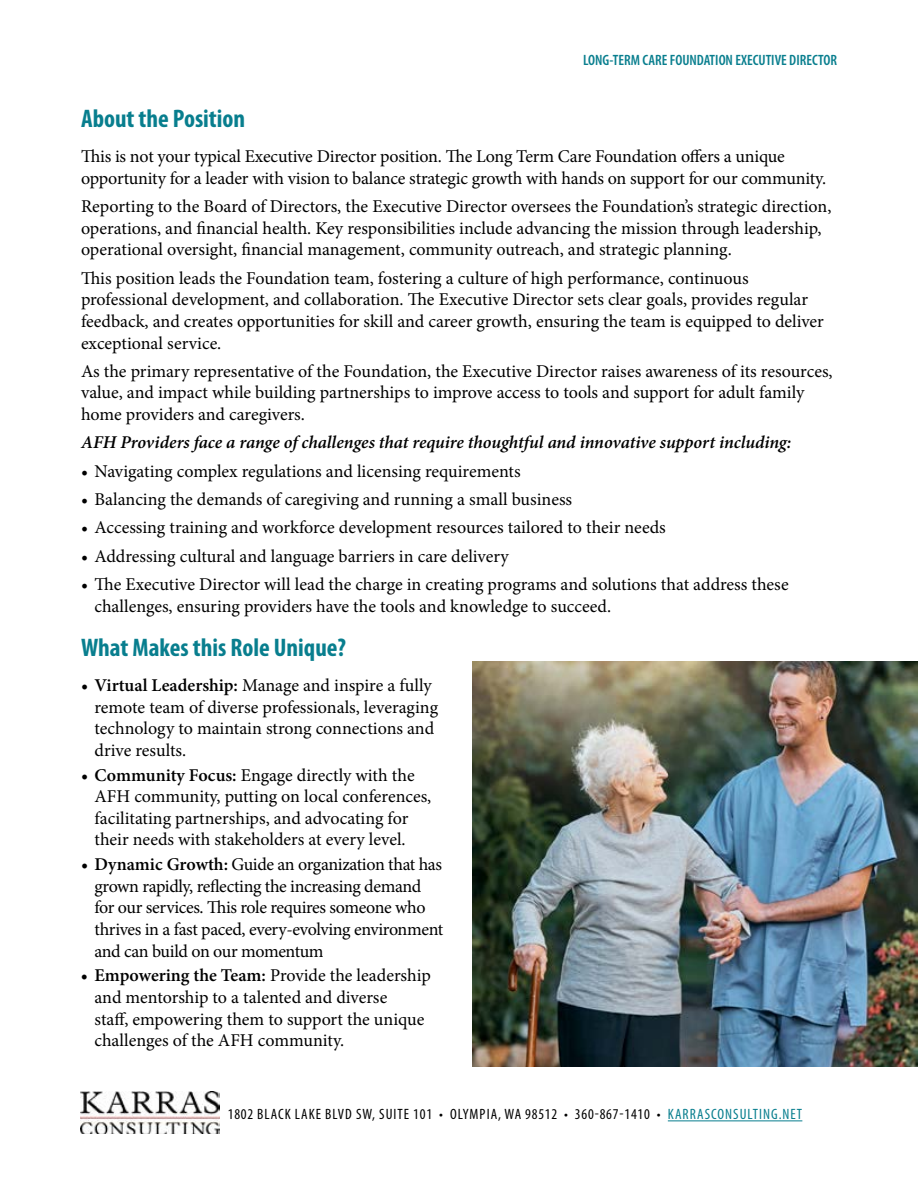
<style>
.page{position:relative;width:918px;height:1188px;background:#fff}
.page>*{position:absolute;margin:0;border:0;box-sizing:border-box;transform-origin:0 0}
.t1{font:700 condensed 25.5px "Myriad Pro";color:#087e8e}
.t2{font:18px/21.6px "Minion Pro";letter-spacing:-.005em;color:#000}
.t3{font:italic 600 18px "Minion Pro";letter-spacing:-.005em;color:#000}
.t4{font:condensed 15px "Myriad Pro";letter-spacing:.07em;color:#000}
.t5{font:600 condensed 15px "Myriad Pro";color:#087e8e}
.s1{font-weight:600}
.s2{color:#087e8e}
</style>
<div class="page">
<img style="left:81px;top:1091px;width:139px;height:43px">
<hr style="left:668px;top:1121px;width:134px;height:1px;background:#087e8e">
<img style="left:472px;top:662px;width:446px;height:404px">
<p class="t5" style="left:583px;top:52px;width:255px">LONG-TERM CARE FOUNDATION EXECUTIVE DIRECTOR</p>
<h1 class="t1" style="left:81px;top:103px;width:166px">About the Position</h1>
<p class="t2" style="left:81px;top:146px;width:747px">This is not your typical Executive Director position. The Long Term Care Foundation offers a unique opportunity for a leader with vision to balance strategic growth with hands on support for our community.</p>
<p class="t2" style="left:81px;top:196px;width:752px">Reporting to the Board of Directors, the Executive Director oversees the Foundation’s strategic direction, operations, and financial health. Key responsibilities include advancing the mission through leadership, operational oversight, financial management, community outreach, and strategic planning.</p>
<p class="t2" style="left:81px;top:267px;width:744px">This position leads the Foundation team, fostering a culture of high performance, continuous professional development, and collaboration. The Executive Director sets clear goals, provides regular feedback, and creates opportunities for skill and career growth, ensuring the team is equipped to deliver exceptional service.</p>
<p class="t2" style="left:81px;top:360px;width:753px">As the primary representative of the Foundation, the Executive Director raises awareness of its resources, value, and impact while building partnerships to improve access to tools and support for adult family home providers and caregivers.</p>
<p class="t3" style="left:81px;top:430px;width:712px">AFH Providers face a range of challenges that require thoughtful and innovative support including:</p>
<p class="t2" style="left:81px;top:460px;width:441px">• Navigating complex regulations and licensing requirements</p>
<p class="t2" style="left:81px;top:489px;width:493px">• Balancing the demands of caregiving and running a small business</p>
<p class="t2" style="left:81px;top:517px;width:586px">• Accessing training and workforce development resources tailored to their needs</p>
<p class="t2" style="left:81px;top:545px;width:429px">• Addressing cultural and language barriers in care delivery</p>
<p class="t2" style="left:94px;top:574px;width:696px;text-indent:-14px">• The Executive Director will lead the charge in creating programs and solutions that address these challenges, ensuring providers have the tools and knowledge to succeed.</p>
<h1 class="t1" style="left:81px;top:631px;width:267px">What Makes this Role Unique?</h1>
<p class="t2" style="left:94px;top:675px;width:345px;text-indent:-14px"><span class="s1">• Virtual Leadership:</span> Manage and inspire a fully remote team of diverse professionals, leveraging technology to maintain strong connections and drive results.</p>
<p class="t2" style="left:94px;top:764px;width:338px;text-indent:-14px"><span class="s1">• Community Focus:</span> Engage directly with the AFH community, putting on local conferences, facilitating partnerships, and advocating for their needs with stakeholders at every level.</p>
<p class="t2" style="left:94px;top:854px;width:350px;text-indent:-13px"><span class="s1">• Dynamic Growth:</span> Guide an organization that has grown rapidly, reflecting the increasing demand for our services. This role requires someone who thrives in a fast paced, every-evolving environment and can build on our momentum</p>
<p class="t2" style="left:94px;top:965px;width:338px;text-indent:-14px"><span class="s1">• Empowering the Team:</span> Provide the leadership and mentorship to a talented and diverse<br>staff, empowering them to support the unique challenges of the AFH community.</p>
<p class="t4" style="left:228px;top:1105px;width:576px">1802 BLACK LAKE BLVD SW, SUITE 101 • OLYMPIA, WA 98512 • 360-867-1410 • <span class="s2">KARRASCONSULTING.NET</span></p>
</div>
